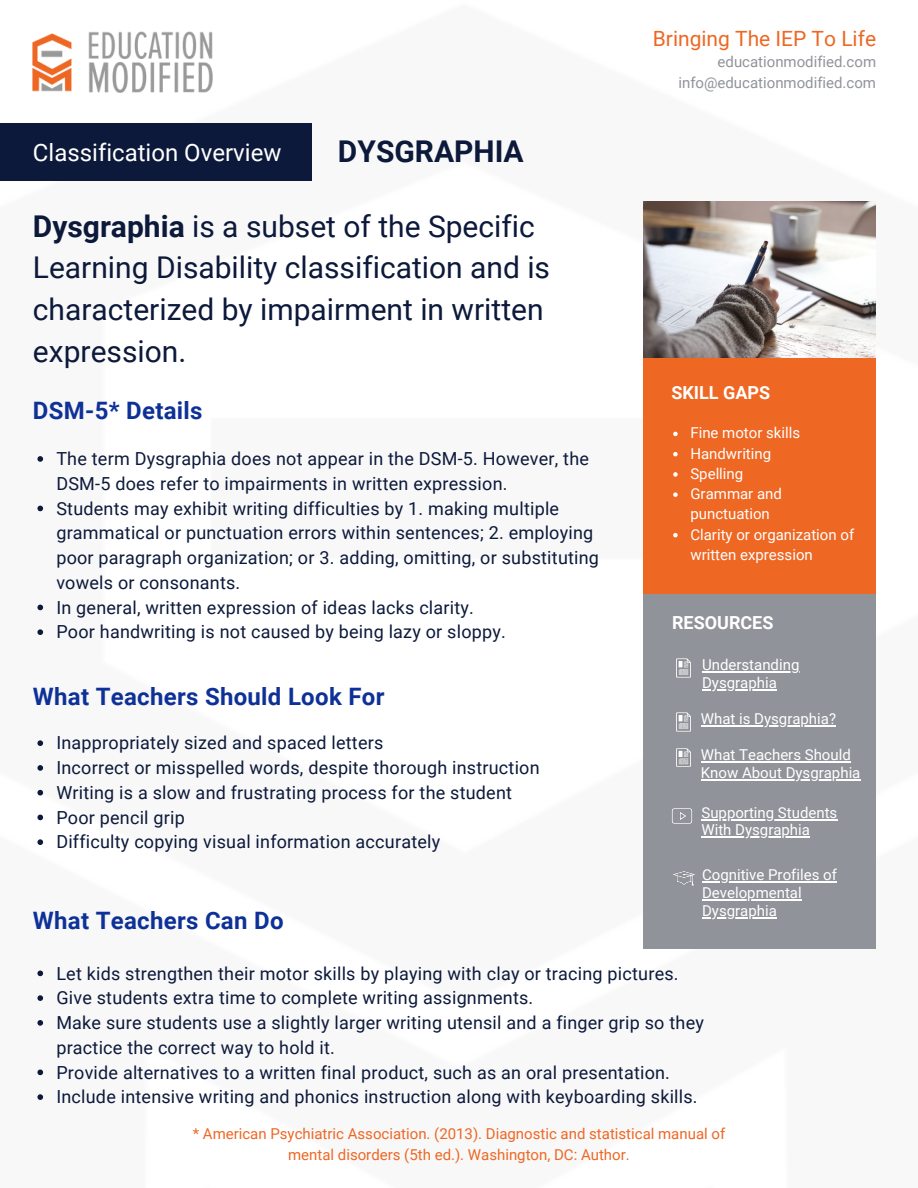
<style>
.page{position:relative;width:918px;height:1188px;background:#fff}
.page>*{position:absolute;margin:0;border:0;box-sizing:border-box;transform-origin:0 0}
.t1{font:30px/41.7px "Roboto";color:#0c193a}
.t2{font:700 30px "Roboto";color:#0c193a}
.t3{font:700 24px "Roboto";letter-spacing:.01em;color:#0e3198}
.t4{font:24px "Roboto";color:#fff}
.t5{font:21px "Roboto";color:#ee6723}
.t6{font:18px/24.8px "Roboto";letter-spacing:.015em;color:#0c193a}
.t7{font:700 18px "Roboto";color:#fff}
.t8{font:15px/20.2px "Roboto";color:#fff}
.t9{font:15px/20.2px "Roboto";color:#ee6723;text-align:center}
.t10{font:15px/20.2px "Roboto";color:#909399;text-align:right}
.s1{font-weight:700}
</style>
<div class="page">
<img style="left:33px;top:32px;width:180px;height:60px">
<div style="left:643px;top:357px;width:233px;height:237px;background:#ee6723"></div>
<div style="left:643px;top:594px;width:233px;height:354px;background:#909399"></div>
<img style="left:676px;top:658px;width:15px;height:20px">
<img style="left:676px;top:712px;width:15px;height:20px">
<img style="left:672px;top:808px;width:20px;height:16px">
<img style="left:673px;top:871px;width:22px;height:15px">
<div style="left:0;top:124px;width:311px;height:57px;background:#0c193a"></div>
<img style="left:643px;top:202px;width:233px;height:155px">
<svg style="left:37px;top:456px;width:6px;height:6px"></svg>
<svg style="left:37px;top:506px;width:6px;height:5px"></svg>
<svg style="left:37px;top:605px;width:6px;height:5px"></svg>
<svg style="left:37px;top:629px;width:6px;height:6px"></svg>
<hr style="left:702px;top:671px;width:97px;height:2px;background:#fff">
<hr style="left:702px;top:689px;width:75px;height:2px;background:#fff">
<svg style="left:37px;top:740px;width:6px;height:6px"></svg>
<svg style="left:37px;top:765px;width:6px;height:6px"></svg>
<svg style="left:37px;top:790px;width:6px;height:5px"></svg>
<svg style="left:37px;top:815px;width:6px;height:5px"></svg>
<svg style="left:37px;top:839px;width:6px;height:6px"></svg>
<svg style="left:37px;top:971px;width:6px;height:5px"></svg>
<svg style="left:37px;top:995px;width:6px;height:6px"></svg>
<svg style="left:37px;top:1020px;width:6px;height:6px"></svg>
<svg style="left:37px;top:1070px;width:6px;height:5px"></svg>
<svg style="left:37px;top:1094px;width:6px;height:6px"></svg>
<svg style="left:701px;top:726px;width:21px;height:1px"></svg>
<hr style="left:722px;top:726px;width:114px;height:1px;background:#fff">
<hr style="left:701px;top:819px;width:43px;height:2px;background:#fff">
<hr style="left:744px;top:819px;width:93px;height:2px;background:#fff">
<hr style="left:701px;top:836px;width:109px;height:1px;background:#fff">
<hr style="left:702px;top:882px;width:35px;height:1px;background:#fff">
<hr style="left:737px;top:882px;width:100px;height:1px;background:#fff">
<hr style="left:702px;top:900px;width:100px;height:1px;background:#fff">
<hr style="left:702px;top:918px;width:75px;height:1px;background:#fff">
<svg style="left:673px;top:432px;width:5px;height:4px"></svg>
<svg style="left:673px;top:452px;width:5px;height:4px"></svg>
<svg style="left:673px;top:472px;width:5px;height:5px"></svg>
<svg style="left:673px;top:492px;width:5px;height:5px"></svg>
<svg style="left:673px;top:533px;width:5px;height:4px"></svg>
<svg style="left:701px;top:761px;width:21px;height:1px"></svg>
<hr style="left:722px;top:761px;width:129px;height:1px;background:#fff">
<hr style="left:701px;top:779px;width:159px;height:1px;background:#fff">
<img style="left:676px;top:748px;width:15px;height:19px">
<h2 class="t4" style="left:33px;top:139px;width:250px">Classification Overview</h2>
<h1 class="t2" style="left:338px;top:134px;width:187px">DYSGRAPHIA</h1>
<h1 class="t1" style="left:33px;top:206px;width:519px"><span class="s1">Dysgraphia</span> is a subset of the Specific Learning Disability classification and is characterized by impairment in written expression.</h1>
<h2 class="t3" style="left:33px;top:397px;width:171px">DSM-5* Details</h2>
<p class="t5" style="left:653px;top:27px;width:225px">Bringing The IEP To Life</p>
<p class="t10" style="left:678px;top:52px;width:199px">educationmodified.com info@educationmodified.com</p>
<p class="t7" style="left:672px;top:383px;width:100px">SKILL GAPS</p>
<p class="t8" style="left:690px;top:423px;width:165px">Fine motor skills<br>Handwriting<br>Spelling<br>Grammar and punctuation<br>Clarity or organization of written expression</p>
<p class="t6" style="left:56px;top:447px;width:544px">The term Dysgraphia does not appear in the DSM-5. However, the DSM-5 does refer to impairments in written expression.<br>Students may exhibit writing difficulties by 1. making multiple grammatical or punctuation errors within sentences; 2. employing poor paragraph organization; or 3. adding, omitting, or substituting vowels or consonants.<br>In general, written expression of ideas lacks clarity.<br>Poor handwriting is not caused by being lazy or sloppy.</p>
<p class="t7" style="left:672px;top:613px;width:103px">RESOURCES</p>
<p class="t8" style="left:702px;top:656px;width:99px;line-height:18px">Understanding<br>Dysgraphia</p>
<h2 class="t3" style="left:33px;top:683px;width:353px">What Teachers Should Look For</h2>
<p class="t6" style="left:56px;top:731px;width:485px">Inappropriately sized and spaced letters<br>Incorrect or misspelled words, despite thorough instruction Writing is a slow and frustrating process for the student Poor pencil grip<br>Difficulty copying visual information accurately</p>
<p class="t8" style="left:701px;top:709px;width:137px">What is Dysgraphia?</p>
<p class="t8" style="left:701px;top:746px;width:161px;line-height:18px">What Teachers Should<br>Know About Dysgraphia</p>
<p class="t8" style="left:701px;top:805px;width:137px;line-height:16.8px">Supporting Students<br>With Dysgraphia</p>
<p class="t8" style="left:702px;top:866px;width:136px;line-height:18px">Cognitive Profiles of<br>Developmental<br>Dysgraphia</p>
<h2 class="t3" style="left:33px;top:907px;width:252px">What Teachers Can Do</h2>
<p class="t6" style="left:56px;top:961px;width:649px">Let kids strengthen their motor skills by playing with clay or tracing pictures.<br>Give students extra time to complete writing assignments.<br>Make sure students use a slightly larger writing utensil and a finger grip so they practice the correct way to hold it.<br>Provide alternatives to a written final product, such as an oral presentation.<br>Include intensive writing and phonics instruction along with keyboarding skills.</p>
<p class="t9" style="left:193px;top:1124px;width:534px">* American Psychiatric Association. (2013). Diagnostic and statistical manual of mental disorders (5th ed.). Washington, DC: Author.</p>
</div>
